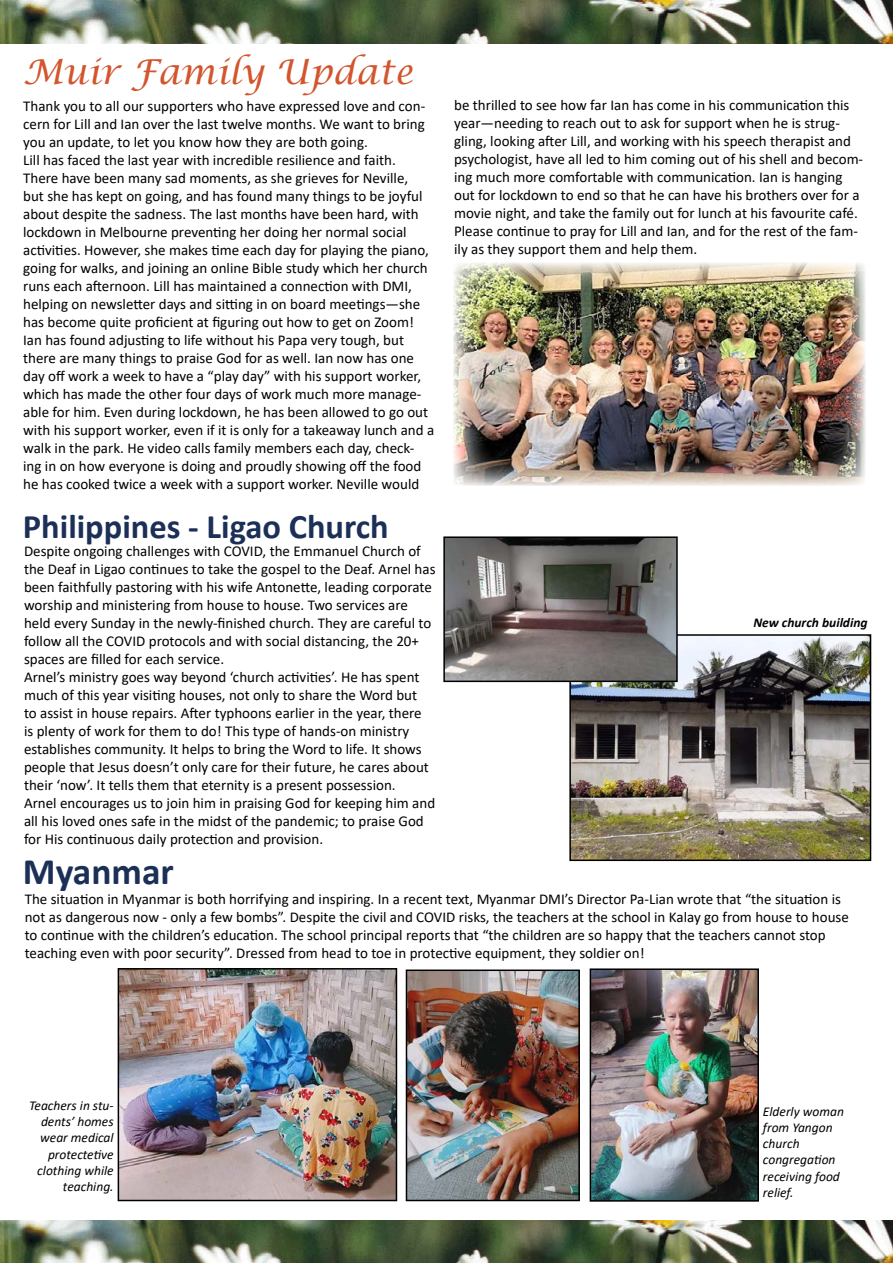
<style>
.page{position:relative;width:893px;height:1263px;background:#fff}
.page>*{position:absolute;margin:0;border:0;box-sizing:border-box;transform-origin:0 0}
.t1{font:700 37.5px "Calibri";color:#1c2f57}
.t2{font:700 34.5px "Calibri";color:#1c2f57}
.t3{font:italic 34.5px "Lucida Calligraphy";color:#d3552d}
.t4{font:15px/18px "Calibri";color:#000}
.t5{font:italic 13.5px/16.2px "Calibri";color:#000;text-align:right}
.t6{font:italic 700 13.5px "Calibri";color:#000}
</style>
<div class="page">
<img style="left:0;top:0;width:893px;height:43px">
<img style="left:0;top:1221px;width:893px;height:42px">
<img style="left:453px;top:263px;width:412px;height:223px">
<img style="left:593px;top:971px;width:163px;height:228px">
<div style="left:590px;top:968px;width:169px;height:234px;border:2px solid #000"></div>
<img style="left:121px;top:971px;width:273px;height:227px">
<div style="left:118px;top:968px;width:279px;height:233px;border:2px solid #000"></div>
<img style="left:409px;top:972px;width:168px;height:226px">
<div style="left:406px;top:969px;width:174px;height:232px;border:2px solid #000"></div>
<img style="left:572px;top:637px;width:296px;height:221px">
<div style="left:569px;top:634px;width:302px;height:227px;border:2px solid #000"></div>
<img style="left:446px;top:539px;width:229px;height:140px">
<div style="left:443px;top:536px;width:235px;height:146px;border:2px solid #000"></div>
<h2 class="t3" style="left:23px;top:51px;width:391px">Muir Family Update</h2>
<p class="t4" style="left:23px;top:96px;width:413px">Thank you to all our supporters who have expressed love and con&shy;cern for Lill and Ian over the last twelve months. We want to bring you an update, to let you know how they are both going.<br>Lill has faced the last year with incredible resilience and faith.<br>There have been many sad moments, as she grieves for Neville,<br>but she has kept on going, and has found many things to be joyful about despite the sadness. The last months have been hard, with lockdown in Melbourne preventing her doing her normal social activities. However, she makes time each day for playing the piano, going for walks, and joining an online Bible study which her church runs each afternoon. Lill has maintained a connection with DMI, helping on newsletter days and sitting in on board meetings—she has become quite proficient at figuring out how to get on Zoom!<br>Ian has found adjusting to life without his Papa very tough, but there are many things to praise God for as well. Ian now has one day off work a week to have a “play day” with his support worker, which has made the other four days of work much more manage&shy;able for him. Even during lockdown, he has been allowed to go out with his support worker, even if it is only for a takeaway lunch and a walk in the park. He video calls family members each day, check&shy;ing in on how everyone is doing and proudly showing off the food he has cooked twice a week with a support worker. Neville would</p>
<p class="t4" style="left:454px;top:96px;width:411px">be thrilled to see how far Ian has come in his communication this year—needing to reach out to ask for support when he is strug&shy;gling, looking after Lill, and working with his speech therapist and psychologist, have all led to him coming out of his shell and becom&shy;ing much more comfortable with communication. Ian is hanging out for lockdown to end so that he can have his brothers over for a movie night, and take the family out for lunch at his favourite café.<br>Please continue to pray for Lill and Ian, and for the rest of the fam&shy;ily as they support them and help them.</p>
<h2 class="t2" style="left:23px;top:502px;width:367px">Philippines - Ligao Church</h2>
<p class="t4" style="left:24px;top:541px;width:413px">Despite ongoing challenges with COVID, the Emmanuel Church of the Deaf in Ligao continues to take the gospel to the Deaf. Arnel has been faithfully pastoring with his wife Antonette, leading corporate worship and ministering from house to house. Two services are held every Sunday in the newly-finished church. They are careful to follow all the COVID protocols and with social distancing, the 20+ spaces are filled for each service.<br>Arnel’s ministry goes way beyond ‘church activities’. He has spent much of this year visiting houses, not only to share the Word but<br>to assist in house repairs. After typhoons earlier in the year, there<br>is plenty of work for them to do! This type of hands-on ministry establishes community. It helps to bring the Word to life. It shows people that Jesus doesn’t only care for their future, he cares about their ‘now’. It tells them that eternity is a present possession.<br>Arnel encourages us to join him in praising God for keeping him and all his loved ones safe in the midst of the pandemic; to praise God for His continuous daily protection and provision.</p>
<p class="t6" style="left:753px;top:613px;width:116px">New church building</p>
<h1 class="t1" style="left:23px;top:845px;width:152px">Myanmar</h1>
<p class="t4" style="left:25px;top:890px;width:826px">The situation in Myanmar is both horrifying and inspiring. In a recent text, Myanmar DMI’s Director Pa-Lian wrote that “the situation is not as dangerous now - only a few bombs”. Despite the civil and COVID risks, the teachers at the school in Kalay go from house to house to continue with the children’s education. The school principal reports that “the children are so happy that the teachers cannot stop teaching even with poor security”. Dressed from head to toe in protective equipment, they soldier on!</p>
<p class="t5" style="left:29px;top:1097px;width:86px">Teachers in stu&shy;dents’ homes wear medical protectetive clothing while teaching.</p>
<p class="t5" style="left:763px;top:1103px;width:83px;text-align:left">Elderly woman from Yangon church congregation receiving food relief.</p>
</div>
